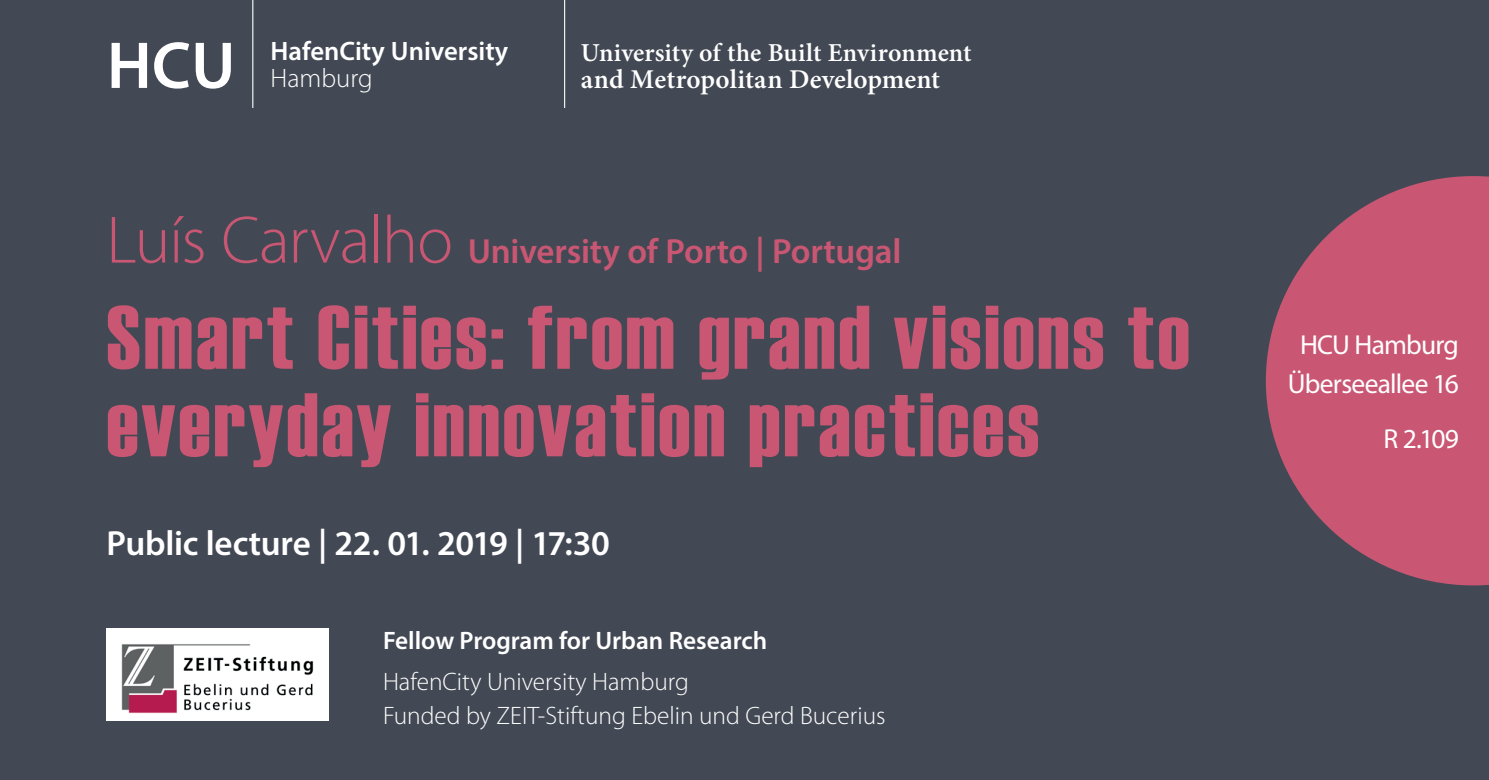
<style>
.page{position:relative;width:1489px;height:780px;background:#fff}
.page>*{position:absolute;margin:0;border:0;box-sizing:border-box;transform-origin:0 0}
.t1{font:90px/87.5px "Haettenschweiler";letter-spacing:.035em;color:#c95773}
.t2{font:600 66.75px "Myriad Pro";color:#fff}
.t3{font:600 35px "Myriad Pro";letter-spacing:-.005em;color:#c95773}
.t4{font:600 35px "Myriad Pro";letter-spacing:-.01em;color:#fff}
.t5{font:27.5px/39.2px "Myriad Pro";letter-spacing:-.03em;color:#fff;text-align:center}
.t6{font:600 27.25px "Minion Pro";color:#fff}
.t7{font:600 26.75px "Myriad Pro";color:#fff}
.t8{font:300 26.75px "Myriad Pro";color:#fff}
.t9{font:600 25.75px "Minion Pro";color:#fff}
.t10{font:300 25.25px/33.8px "Myriad Pro";color:#fff}
.t11{font:600 25.25px "Myriad Pro";color:#fff}
.s1{font-weight:300;font-size:67.5px}
</style>
<div class="page">
<div style="left:0;top:0;width:1488px;height:780px;background:#434954"></div>
<hr style="left:252px;top:0;width:1px;height:108px;background:#fff">
<hr style="left:564px;top:0;width:1px;height:108px;background:#fff">
<svg style="left:1265px;top:176px;width:223px;height:409px;fill:#c95773"></svg>
<img style="left:106px;top:628px;width:223px;height:92px">
<h2 class="t2" style="left:107px;top:23px;width:130px">HCU</h2>
<p class="t7" style="left:270px;top:34px;width:239px">HafenCity University</p>
<p class="t8" style="left:270px;top:64px;width:103px">Hamburg</p>
<p class="t9" style="left:580px;top:35px;width:392px">University of the Built Environment</p>
<p class="t6" style="left:580px;top:60px;width:361px">and Metropolitan Development</p>
<h3 class="t3" style="left:106px;top:228px;width:796px"><span class="s1">Luís Carvalho</span> University of Porto | Portugal</h3>
<h1 class="t1" style="left:106px;top:289px;width:1084px">Smart Cities: from grand visions to everyday innovation practices</h1>
<h3 class="t4" style="left:106px;top:521px;width:505px">Public lecture | 22. 01. 2019 | 17:30</h3>
<p class="t11" style="left:383px;top:624px;width:386px">Fellow Program for Urban Research</p>
<p class="t10" style="left:383px;top:665px;width:504px">HafenCity University Hamburg<br>Funded by ZEIT-Stiftung Ebelin und Gerd Bucerius</p>
<p class="t5" style="left:1287px;top:324px;width:172px">HCU Hamburg<br>Überseeallee 16</p>
<p class="t5" style="left:1383px;top:419px;width:77px">R 2.109</p>
</div>
